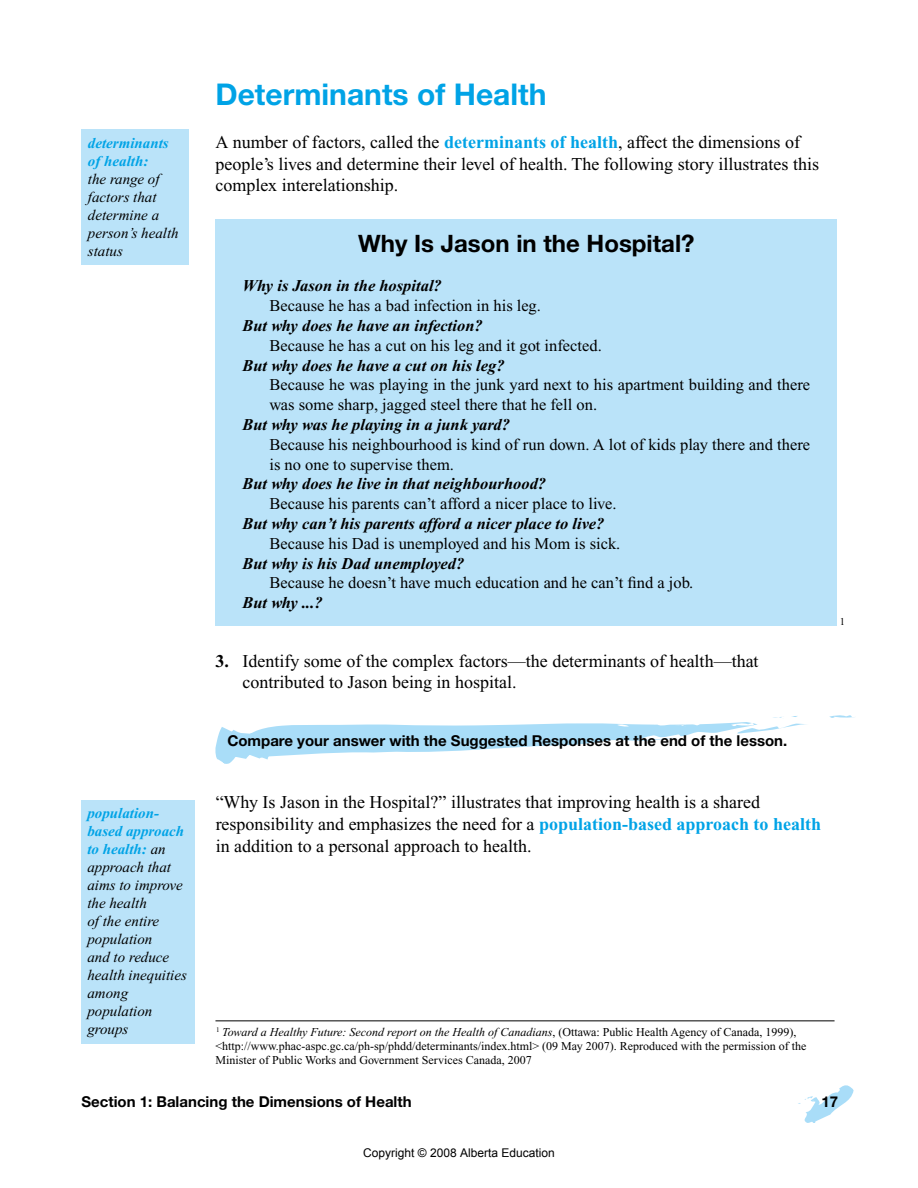
<style>
.page{position:relative;width:918px;height:1188px;background:#fff}
.page>*{position:absolute;margin:0;border:0;box-sizing:border-box;transform-origin:0 0}
.t1{font:700 30px "Helvetica Neue";color:#00a3e6}
.t2{font:700 24px "Helvetica Neue";color:#000}
.t3{font:18px/21.6px "Times New Roman";color:#000}
.t4{font:16.5px/19.8px "Times New Roman";color:#000}
.t5{font:italic 700 16.5px "Times New Roman";color:#000}
.t6{font:italic 15px/18px "Times New Roman";color:#000}
.t7{font:700 15px "Helvetica Neue";color:#000}
.t8{font:italic 700 15px/18px "Times New Roman";color:#00a3e6}
.t9{font:12px/14.4px "Times New Roman";color:#000}
.t10{font:12px "Arial";color:#000}
.t11{font:10.5px "Times New Roman";color:#000}
.s1{font-weight:700;color:#00a3e6}
.s2{font-weight:700}
.s3{font-style:italic}
</style>
<div class="page">
<svg style="left:798px;top:1085px;width:55px;height:38px"></svg>
<hr style="left:215px;top:1020px;width:620px;height:1px;background:#000">
<div style="left:81px;top:800px;width:114px;height:244px;background:#bae3f9"></div>
<div style="left:81px;top:130px;width:108px;height:135px;background:#bae3f9"></div>
<div style="left:215px;top:220px;width:622px;height:406px;background:#bae3f9"></div>
<svg style="left:829px;top:715px;width:26px;height:3px"></svg>
<svg style="left:215px;top:716px;width:591px;height:48px"></svg>
<p class="t8" style="left:88px;top:134px;width:82px">determinants of health:</p>
<p class="t6" style="left:88px;top:170px;width:92px">the range of factors that determine a person’s health status</p>
<p class="t6" style="left:87px;top:805px;width:101px"><span class="s1">population&shy;based approach to health:</span> an approach that aims to improve the health<br>of the entire population<br>and to reduce health inequities among population groups</p>
<h1 class="t1" style="left:215px;top:76px;width:333px">Determinants of Health</h1>
<p class="t3" style="left:215px;top:132px;width:605px">A number of factors, called the <span class="s1">determinants of health</span>, affect the dimensions of people’s lives and determine their level of health. The following story illustrates this complex interelationship.</p>
<h2 class="t2" style="left:358px;top:228px;width:338px">Why Is Jason in the Hospital?</h2>
<p class="t5" style="left:242px;top:277px;width:201px">Why is Jason in the hospital?</p>
<p class="t4" style="left:269px;top:296px;width:273px">Because he has a bad infection in his leg.</p>
<p class="t5" style="left:242px;top:317px;width:242px">But why does he have an infection?</p>
<p class="t4" style="left:269px;top:336px;width:334px">Because he has a cut on his leg and it got infected.</p>
<p class="t5" style="left:242px;top:356px;width:264px">But why does he have a cut on his leg?</p>
<p class="t4" style="left:269px;top:375px;width:542px">Because he was playing in the junk yard next to his apartment building and there was some sharp, jagged steel there that he fell on.</p>
<p class="t5" style="left:242px;top:416px;width:269px">But why was he playing in a junk yard?</p>
<p class="t4" style="left:269px;top:435px;width:542px">Because his neighbourhood is kind of run down. A lot of kids play there and there is no one to supervise them.</p>
<p class="t5" style="left:242px;top:475px;width:305px">But why does he live in that neighbourhood?</p>
<p class="t4" style="left:269px;top:494px;width:349px">Because his parents can’t afford a nicer place to live.</p>
<p class="t5" style="left:242px;top:515px;width:363px">But why can’t his parents afford a nicer place to live?</p>
<p class="t4" style="left:269px;top:534px;width:352px">Because his Dad is unemployed and his Mom is sick.</p>
<p class="t5" style="left:242px;top:554px;width:223px">But why is his Dad unemployed?</p>
<p class="t4" style="left:269px;top:573px;width:425px">Because he doesn’t have much education and he can’t find a job.</p>
<p class="t5" style="left:242px;top:594px;width:82px">But why ...?</p>
<p class="t3" style="left:242px;top:650px;width:518px;text-indent:-27px"><span class="s2">3.</span> Identify some of the complex factors—the determinants of health—that contributed to Jason being in hospital.</p>
<p class="t7" style="left:227px;top:732px;width:562px">Compare your answer with the Suggested Responses at the end of the lesson.</p>
<p class="t3" style="left:216px;top:792px;width:607px">“Why Is Jason in the Hospital?” illustrates that improving health is a shared responsibility and emphasizes the need for a <span class="s1">population-based approach to health </span>in addition to a personal approach to health.</p>
<p class="t11" style="left:840px;top:616px;width:7px">1</p>
<p class="t9" style="left:215px;top:1025px;width:592px"><sup>1</sup> <span class="s3">Toward a Healthy Future: Second report on the Health of Canadians</span>, (Ottawa: Public Health Agency of Canada, 1999), &lt;http://www.phac-aspc.gc.ca/ph-sp/phdd/determinants/index.html&gt; (09 May 2007). Reproduced with the permission of the<br>Minister of Public Works and Government Services Canada, 2007</p>
<p class="t7" style="left:81px;top:1092px;width:332px">Section 1: Balancing the Dimensions of Health</p>
<p class="t7" style="left:821px;top:1093px;width:18px">17</p>
<p class="t10" style="left:363px;top:1145px;width:193px">Copyright © 2008 Alberta Education</p>
</div>
